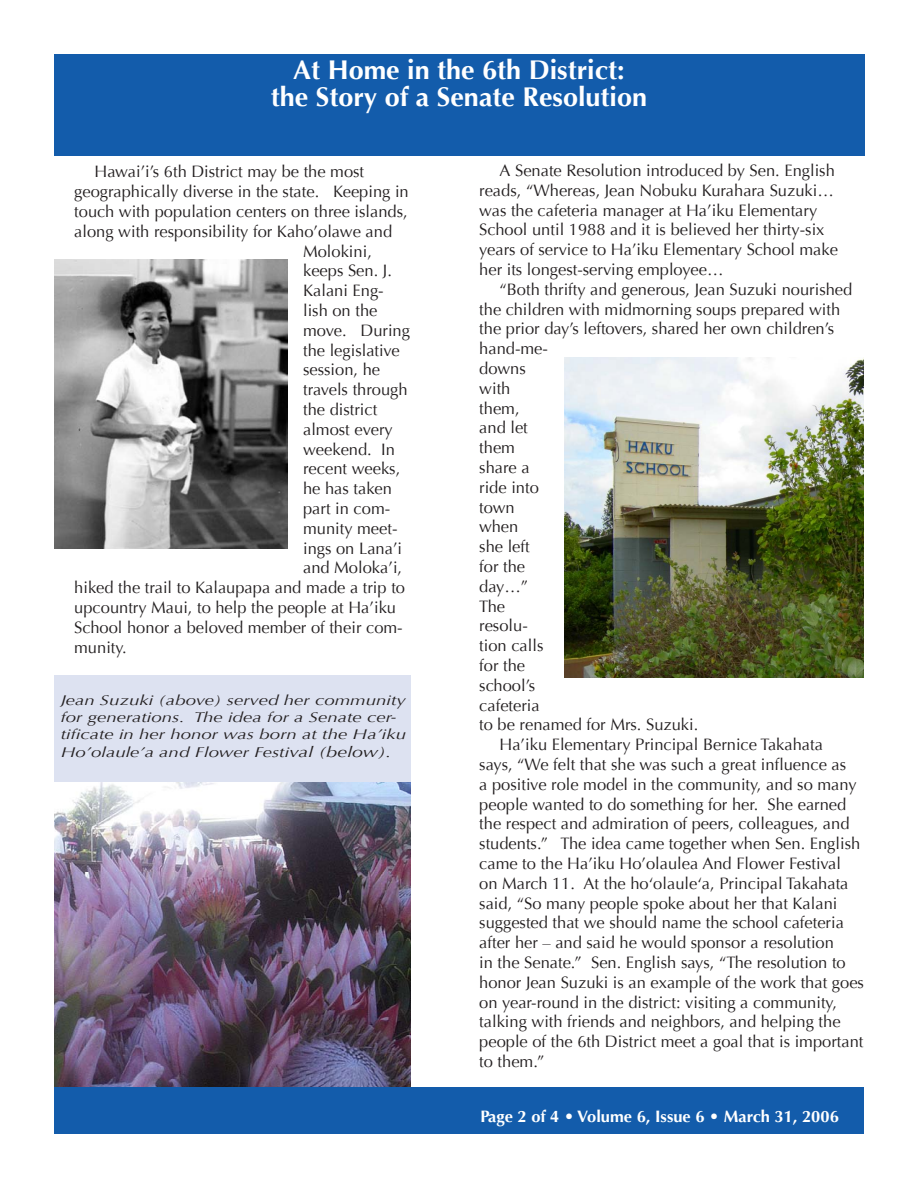
<style>
.page{position:relative;width:918px;height:1188px;background:#fff}
.page>*{position:absolute;margin:0;border:0;box-sizing:border-box;transform-origin:0 0}
.t1{font:700 27px/27px "Optima";color:#fff;text-align:center}
.t2{font:16.5px/19.8px "Optima";color:#231f20}
.t3{font:700 16.5px "Optima";color:#fff}
.t4{font:italic 14.25px/17.4px "Optima";color:#231f20;scale:1.31 1}
.s1{font-size:15px}
</style>
<div class="page">
<div style="left:54px;top:54px;width:810px;height:101px;background:#135cab"></div>
<img style="left:54px;top:782px;width:357px;height:305px">
<div style="left:54px;top:1087px;width:810px;height:47px;background:#135cab"></div>
<img style="left:565px;top:357px;width:299px;height:320px">
<img style="left:54px;top:260px;width:234px;height:289px">
<div style="left:54px;top:675px;width:357px;height:107px;background:#dde2f1"></div>
<h1 class="t1" style="left:271px;top:57px;width:378px">At Home in the 6th District:<br>the Story of a Senate Resolution</h1>
<p class="t2" style="left:94px;top:162px;width:271px">Hawai’i’s 6th District may be the most</p>
<p class="t2" style="left:74px;top:182px;width:336px">geographically diverse in the state. Keeping in</p>
<p class="t2" style="left:74px;top:202px;width:335px">touch with population centers on three islands,</p>
<p class="t2" style="left:74px;top:222px;width:319px">along with responsibility for Kaho’olawe and</p>
<p class="t2" style="left:303px;top:241px;width:70px">Molokini,</p>
<p class="t2" style="left:303px;top:261px;width:90px">keeps Sen. J.</p>
<p class="t2" style="left:303px;top:281px;width:82px">Kalani Eng-</p>
<p class="t2" style="left:303px;top:301px;width:76px">lish on the</p>
<p class="t2" style="left:303px;top:321px;width:108px">move. During</p>
<p class="t2" style="left:303px;top:340px;width:98px">the legislative</p>
<p class="t2" style="left:303px;top:360px;width:79px">session, he</p>
<p class="t2" style="left:303px;top:380px;width:106px">travels through</p>
<p class="t2" style="left:303px;top:400px;width:76px">the district</p>
<p class="t2" style="left:303px;top:420px;width:91px">almost every</p>
<p class="t2" style="left:303px;top:439px;width:93px">weekend. In</p>
<p class="t2" style="left:303px;top:459px;width:99px">recent weeks,</p>
<p class="t2" style="left:303px;top:479px;width:90px">he has taken</p>
<p class="t2" style="left:303px;top:499px;width:89px">part in com-</p>
<p class="t2" style="left:303px;top:519px;width:96px">munity meet-</p>
<p class="t2" style="left:303px;top:538px;width:101px">ings on Lana’i</p>
<p class="t2" style="left:303px;top:558px;width:101px">and Moloka’i,</p>
<p class="t2" style="left:74px;top:578px;width:332px">hiked the trail to Kalaupapa and made a trip to</p>
<p class="t2" style="left:74px;top:598px;width:323px">upcountry Maui, to help the people at Ha’iku</p>
<p class="t2" style="left:74px;top:618px;width:330px">School honor a beloved member of their com-</p>
<p class="t2" style="left:74px;top:637px;width:54px">munity.</p>
<p class="t4" style="left:61px;top:691px;width:265px">Jean Suzuki (above) served her community for generations. The idea for a Senate cer&shy;tificate in her honor was born at the Ha’iku Ho’olaule’a and Flower Festi<span class="s1">val (below).</span></p>
<p class="t2" style="left:479px;top:161px;width:360px;text-indent:20px">A Senate Resolution introduced by Sen. English reads, “Whereas, Jean Nobuku Kurahara Suzuki… was the cafeteria manager at Ha’iku Elementary School until 1988 and it is believed her thirty-six years of service to Ha’iku Elementary School make her its longest-serving employee…</p>
<p class="t2" style="left:500px;top:280px;width:354px">“Both thrifty and generous, Jean Suzuki nourished</p>
<p class="t2" style="left:479px;top:299px;width:363px">the children with midmorning soups prepared with</p>
<p class="t2" style="left:479px;top:319px;width:357px">the prior day’s leftovers, shared her own children’s</p>
<p class="t2" style="left:479px;top:339px;width:70px">hand-me-</p>
<p class="t2" style="left:479px;top:359px;width:48px">downs</p>
<p class="t2" style="left:479px;top:379px;width:33px">with</p>
<p class="t2" style="left:479px;top:398px;width:42px">them,</p>
<p class="t2" style="left:479px;top:418px;width:50px">and let</p>
<p class="t2" style="left:479px;top:438px;width:37px">them</p>
<p class="t2" style="left:479px;top:458px;width:52px">share a</p>
<p class="t2" style="left:479px;top:478px;width:61px">ride into</p>
<p class="t2" style="left:479px;top:497px;width:37px">town</p>
<p class="t2" style="left:479px;top:517px;width:41px">when</p>
<p class="t2" style="left:479px;top:537px;width:52px">she left</p>
<p class="t2" style="left:479px;top:557px;width:47px">for the</p>
<p class="t2" style="left:479px;top:577px;width:51px">day…”</p>
<p class="t2" style="left:479px;top:596px;width:27px">The</p>
<p class="t2" style="left:479px;top:616px;width:50px">resolu-</p>
<p class="t2" style="left:479px;top:636px;width:66px">tion calls</p>
<p class="t2" style="left:479px;top:656px;width:47px">for the</p>
<p class="t2" style="left:479px;top:676px;width:57px">school’s</p>
<p class="t2" style="left:479px;top:695px;width:62px">cafeteria</p>
<p class="t2" style="left:479px;top:715px;width:221px">to be renamed for Mrs. Suzuki.</p>
<p class="t2" style="left:499px;top:735px;width:325px">Ha’iku Elementary Principal Bernice Takahata</p>
<p class="t2" style="left:479px;top:755px;width:368px">says, “We felt that she was such a great influence as</p>
<p class="t2" style="left:479px;top:775px;width:379px">a positive role model in the community, and so many</p>
<p class="t2" style="left:479px;top:794px;width:369px">people wanted to do something for her. She earned</p>
<p class="t2" style="left:479px;top:814px;width:372px">the respect and admiration of peers, colleagues, and</p>
<p class="t2" style="left:479px;top:834px;width:383px">students.” The idea came together when Sen. English</p>
<p class="t2" style="left:479px;top:854px;width:363px">came to the Ha’iku Ho’olaulea And Flower Festival</p>
<p class="t2" style="left:479px;top:874px;width:371px">on March 11. At the ho‘olaule‘a, Principal Takahata</p>
<p class="t2" style="left:479px;top:893px;width:360px">said, “So many people spoke about her that Kalani</p>
<p class="t2" style="left:479px;top:913px;width:366px">suggested that we should name the school cafeteria</p>
<p class="t2" style="left:479px;top:933px;width:356px">after her – and said he would sponsor a resolution</p>
<p class="t2" style="left:479px;top:953px;width:368px">in the Senate.” Sen. English says, “The resolution to</p>
<p class="t2" style="left:479px;top:973px;width:386px">honor Jean Suzuki is an example of the work that goes</p>
<p class="t2" style="left:479px;top:992px;width:359px">on year-round in the district: visiting a community,</p>
<p class="t2" style="left:479px;top:1012px;width:363px">talking with friends and neighbors, and helping the</p>
<p class="t2" style="left:479px;top:1032px;width:386px">people of the 6th District meet a goal that is important</p>
<p class="t2" style="left:479px;top:1052px;width:67px">to them.”</p>
<p class="t3" style="left:481px;top:1107px;width:360px">Page 2 of 4 • Volume 6, Issue 6 • March 31, 2006</p>
</div>
